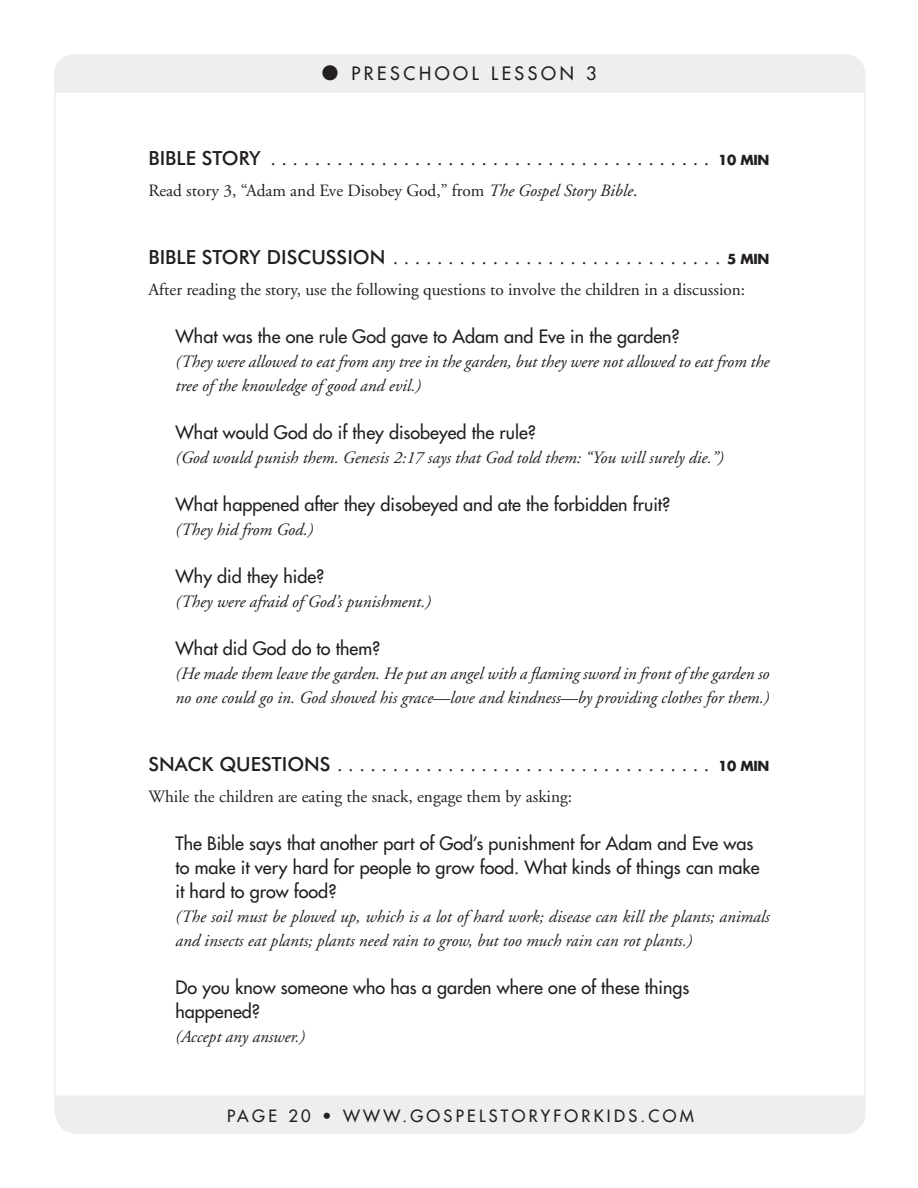
<style>
.page{position:relative;width:918px;height:1188px;background:#fff}
.page>*{position:absolute;margin:0;border:0;box-sizing:border-box;transform-origin:0 0}
.t1{font:19.5px "Adobe Garamond";color:#231f20}
.t2{font:500 19.5px "Futura BT";color:#231f20}
.t3{font:18px/24px "Futura";color:#231f20}
.t4{font:italic 17.25px/24px "Adobe Garamond";color:#231f20}
.t5{font:17.25px "Adobe Garamond";color:#231f20}
.t6{font:16.5px "Futura";letter-spacing:.2em;color:#231f20}
.s1{font-family:"Futura";font-weight:700;font-size:13.5px}
.s2{font-style:italic}
.s3{color:#fff}
.s4{font-family:"Futura BT";font-weight:500}
</style>
<div class="page">
<div style="left:55px;top:55px;width:810px;height:38px;background:#eeeeef"></div>
<div style="left:56px;top:1096px;width:810px;height:38px;background:#eeeeef"></div>
<p class="t3" style="left:322px;top:62px;width:71px">● preschool</p>
<p class="t3" style="left:491px;top:62px;width:26px">Lesson</p>
<p class="t3" style="left:586px;top:62px;width:12px">3</p>
<p class="t2" style="left:148px;top:147px;width:10px">BIBLE</p>
<p class="t2" style="left:202px;top:147px;width:24px">STORY</p>
<p class="t1" style="left:271px;top:149px;width:500px">........................................ <span class="s1">10 MIN</span></p>
<p class="t5" style="left:148px;top:181px;width:490px">Read story 3, “Adam and Eve Disobey God,” from <span class="s2">The Gospel Story Bible</span>.</p>
<p class="t2" style="left:148px;top:246px;width:10px">BIBLE</p>
<p class="t2" style="left:202px;top:246px;width:24px">STORY</p>
<p class="t2" style="left:267px;top:246px;width:94px">DISCUSSION</p>
<p class="t1" style="left:393px;top:248px;width:378px">.............................. <span class="s1">5 MIN</span></p>
<p class="t5" style="left:148px;top:280px;width:598px">After reading the story, use the following questions to involve the children in a discussion:</p>
<p class="t3" style="left:149px;top:325px;width:533px"><span class="s3">■</span> What was the one rule God gave to Adam and Eve in the garden?</p>
<p class="t4" style="left:176px;top:350px;width:596px">(They were allowed to eat from any tree in the garden, but they were not allowed to eat from the tree of the knowledge of good and evil.)</p>
<p class="t3" style="left:149px;top:421px;width:389px"><span class="s3">■</span> What would God do if they disobeyed the rule?</p>
<p class="t4" style="left:176px;top:446px;width:550px">(God would punish them. Genesis 2:17 says that God told them: “You will surely die.”)</p>
<p class="t3" style="left:149px;top:493px;width:523px"><span class="s3">■</span> What happened after they disobeyed and ate the forbidden fruit?</p>
<p class="t4" style="left:176px;top:518px;width:139px">(They hid from God.)</p>
<p class="t3" style="left:149px;top:565px;width:177px"><span class="s3">■</span> Why did they hide?</p>
<p class="t4" style="left:176px;top:590px;width:257px">(They were afraid of God’s punishment.)</p>
<p class="t3" style="left:149px;top:637px;width:233px"><span class="s3">■</span> What did God do to them?</p>
<p class="t4" style="left:176px;top:662px;width:596px">(He made them leave the garden. He put an angel with a flaming sword in front of the garden so no one could go in. God showed his grace—love and kindness—by providing clothes for them.)</p>
<p class="t2" style="left:148px;top:753px;width:25px">SNACK</p>
<p class="t2" style="left:219px;top:753px;width:66px">QUESTION</p>
<p class="t1" style="left:320px;top:755px;width:451px"><span class="s4">S</span>.................................. <span class="s1">10 MIN</span></p>
<p class="t5" style="left:148px;top:787px;width:425px">While the children are eating the snack, engage them by asking:</p>
<p class="t3" style="left:176px;top:832px;width:586px;text-indent:-27px"><span class="s3">■</span> The Bible says that another part of God’s punishment for Adam and Eve was to make it very hard for people to grow food. What kinds of things can make it hard to grow food?</p>
<p class="t4" style="left:176px;top:905px;width:596px">(The soil must be plowed up, which is a lot of hard work; disease can kill the plants; animals and insects eat plants; plants need rain to grow, but too much rain can rot plants.)</p>
<p class="t3" style="left:176px;top:976px;width:515px;text-indent:-27px"><span class="s3">■</span> Do you know someone who has a garden where one of these things happened?</p>
<p class="t4" style="left:176px;top:1025px;width:131px">(Accept any answer.)</p>
<p class="t6" style="left:227px;top:1105px;width:468px">PAGE 20 • www.g ospe lstoryforkids.com</p>
</div>
